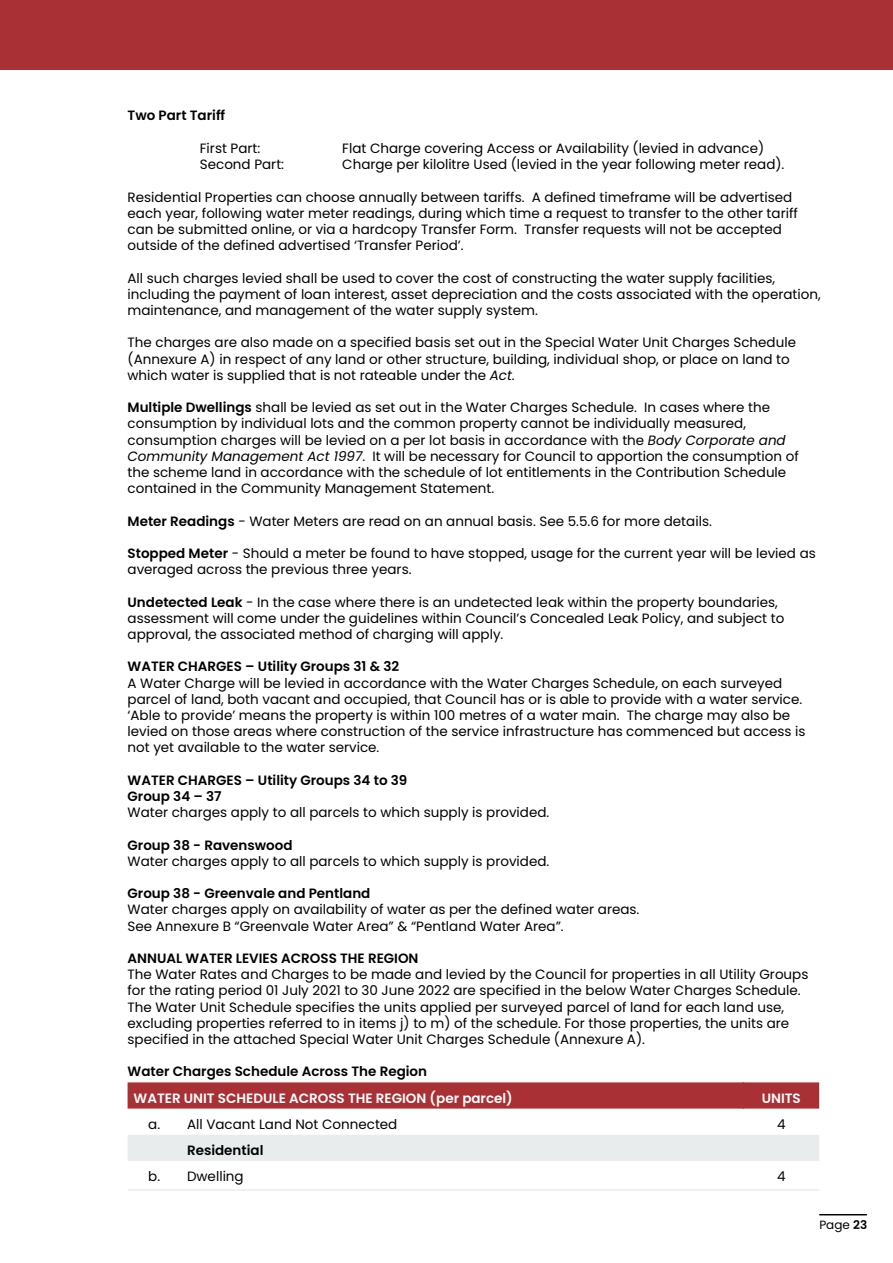
<style>
.page{position:relative;width:893px;height:1263px;background:#fff}
.page>*{position:absolute;margin:0;border:0;box-sizing:border-box;transform-origin:0 0}
.t1{font:13.5px/16.2px "Poppins";color:#000}
.t2{font:600 13.5px/16.2px "Poppins";color:#000}
.t3{font:600 13.5px "Poppins";color:#fff}
.t4{font:12px "Poppins";color:#000}
.s1{font-style:italic}
.s2{font-weight:600}
</style>
<div class="page">
<div style="left:128px;top:1135px;width:691px;height:26px;background:#e9eced"></div>
<div style="left:128px;top:1082px;width:691px;height:26px;background:#a93034"></div>
<div style="left:0;top:0;width:893px;height:69px;background:#a93034"></div>
<hr style="left:820px;top:1214px;width:46px;height:1px;background:#000">
<hr style="left:128px;top:1189px;width:691px;height:2px;background:#e9eced">
<p class="t2" style="left:128px;top:108px;width:99px">Two Part Tariff</p>
<p class="t1" style="left:200px;top:140px;width:62px">First Part:</p>
<p class="t1" style="left:342px;top:140px;width:423px">Flat Charge covering Access or Availability (levied in advance)</p>
<p class="t1" style="left:200px;top:156px;width:86px">Second Part:</p>
<p class="t1" style="left:342px;top:156px;width:444px">Charge per kilolitre Used (levied in the year following meter read).</p>
<p class="t1" style="left:128px;top:189px;width:672px">Residential Properties can choose annually between tariffs. A defined timeframe will be advertised each year, following water meter readings, during which time a request to transfer to the other tariff can be submitted online, or via a hardcopy Transfer Form. Transfer requests will not be accepted outside of the defined advertised ‘Transfer Period’.</p>
<p class="t1" style="left:128px;top:270px;width:695px">All such charges levied shall be used to cover the cost of constructing the water supply facilities, including the payment of loan interest, asset depreciation and the costs associated with the operation, maintenance, and management of the water supply system.</p>
<p class="t1" style="left:128px;top:335px;width:670px">The charges are also made on a specified basis set out in the Special Water Unit Charges Schedule (Annexure A) in respect of any land or other structure, building, individual shop, or place on land to which water is supplied that is not rateable under the <span class="s1">Act</span>.</p>
<p class="t1" style="left:128px;top:399px;width:673px"><span class="s2">Multiple Dwellings</span> shall be levied as set out in the Water Charges Schedule. In cases where the consumption by individual lots and the common property cannot be individually measured, consumption charges will be levied on a per lot basis in accordance with the <span class="s1">Body Corporate and Community Management Act 1997</span>. It will be necessary for Council to apportion the consumption of the scheme land in accordance with the schedule of lot entitlements in the Contribution Schedule contained in the Community Management Statement.</p>
<p class="t1" style="left:128px;top:513px;width:586px"><span class="s2">Meter Readings</span> - Water Meters are read on an annual basis. See 5.5.6 for more details.</p>
<p class="t1" style="left:128px;top:545px;width:690px"><span class="s2">Stopped Meter</span> - Should a meter be found to have stopped, usage for the current year will be levied as averaged across the previous three years.</p>
<p class="t1" style="left:128px;top:594px;width:658px"><span class="s2">Undetected Leak</span> - In the case where there is an undetected leak within the property boundaries, assessment will come under the guidelines within Council’s Concealed Leak Policy, and subject to approval, the associated method of charging will apply.</p>
<p class="t2" style="left:128px;top:659px;width:273px">WATER CHARGES – Utility Groups 31 &amp; 32</p>
<p class="t1" style="left:128px;top:675px;width:679px">A Water Charge will be levied in accordance with the Water Charges Schedule, on each surveyed parcel of land, both vacant and occupied, that Council has or is able to provide with a water service. ‘Able to provide’ means the property is within 100 metres of a water main. The charge may also be levied on those areas where construction of the service infrastructure has commenced but access is not yet available to the water service.</p>
<p class="t2" style="left:128px;top:772px;width:281px">WATER CHARGES – Utility Groups 34 to 39<br>Group 34 – 37</p>
<p class="t1" style="left:128px;top:804px;width:423px">Water charges apply to all parcels to which supply is provided.</p>
<p class="t2" style="left:128px;top:837px;width:167px">Group 38 - Ravenswood</p>
<p class="t1" style="left:128px;top:853px;width:423px">Water charges apply to all parcels to which supply is provided.</p>
<p class="t2" style="left:128px;top:885px;width:244px">Group 38 - Greenvale and Pentland</p>
<p class="t1" style="left:128px;top:902px;width:513px">Water charges apply on availability of water as per the defined water areas.<br>See Annexure B “Greenvale Water Area” &amp; “Pentland Water Area”.</p>
<p class="t2" style="left:128px;top:950px;width:292px">ANNUAL WATER LEVIES ACROSS THE REGION</p>
<p class="t1" style="left:128px;top:966px;width:682px">The Water Rates and Charges to be made and levied by the Council for properties in all Utility Groups for the rating period 01 July 2021 to 30 June 2022 are specified in the below Water Charges Schedule.<br>The Water Unit Schedule specifies the units applied per surveyed parcel of land for each land use, excluding properties referred to in items j) to m) of the schedule. For those properties, the units are specified in the attached Special Water Unit Charges Schedule (Annexure A).</p>
<p class="t2" style="left:128px;top:1064px;width:301px">Water Charges Schedule Across The Region</p>
<p class="t3" style="left:134px;top:1090px;width:381px">WATER UNIT SCHEDULE ACROSS THE REGION (per parcel)</p>
<p class="t3" style="left:762px;top:1090px;width:41px">UNITS</p>
<p class="t1" style="left:148px;top:1116px;width:251px">a. All Vacant Land Not Connected</p>
<p class="t1" style="left:777px;top:1116px;width:10px">4</p>
<p class="t2" style="left:187px;top:1142px;width:78px">Residential</p>
<p class="t1" style="left:148px;top:1168px;width:97px">b. Dwelling</p>
<p class="t1" style="left:777px;top:1168px;width:10px">4</p>
<p class="t4" style="left:819px;top:1217px;width:49px">Page <span class="s2">23</span></p>
</div>
